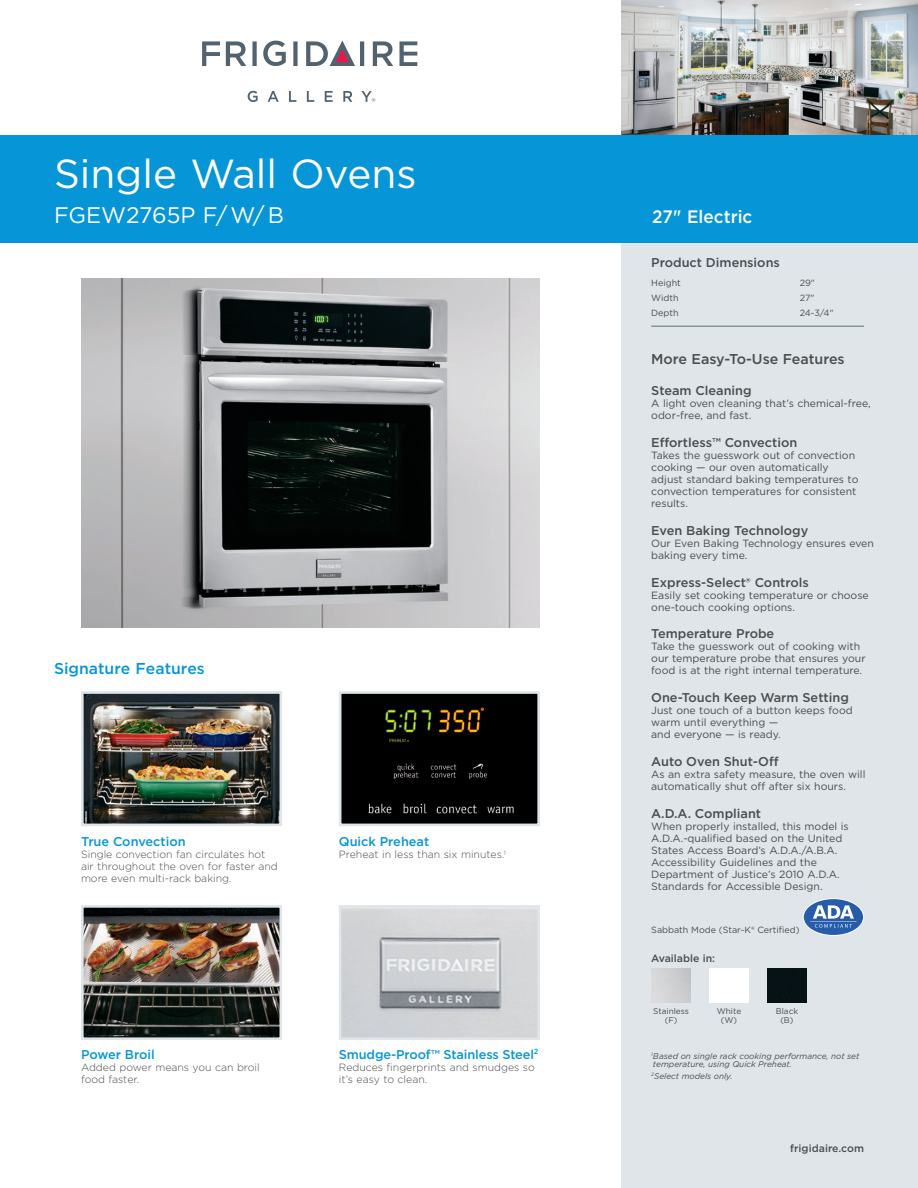
<style>
.page{position:relative;width:918px;height:1188px;background:#fff}
.page>*{position:absolute;margin:0;border:0;box-sizing:border-box;transform-origin:0 0}
.t1{font:40.5px "Gotham";color:#fff}
.t2{font:22.5px "Gotham";color:#fff}
.t3{font:500 18px "Gotham";color:#fff;scale:.95 1}
.t4{font:500 15.75px "Gotham";color:#0696d7}
.t5{font:500 14.25px "Gotham";color:#4b4c4d}
.t6{font:500 12.75px "Gotham";color:#4b4c4d}
.t7{font:500 12.75px "Gotham";letter-spacing:-.01em;color:#0696d7}
.t8{font:10.5px/12px "Gotham";color:#4b4c4d}
.t9{font:300 10.5px/12px "Gotham";color:#4b4c4d}
.t10{font:500 10.5px "Gotham";color:#4b4c4d}
.t11{font:9px "Gotham";color:#4b4c4d}
.t12{font:italic 8.25px/8.2px "Gotham";color:#4b4c4d}
.t13{font:8.25px/9px "Gotham";color:#4b4c4d;text-align:center}
</style>
<div class="page">
<img style="left:82px;top:278px;width:457px;height:350px">
<div style="left:621px;top:0;width:297px;height:1188px;background:#dfe5e9"></div>
<hr style="left:651px;top:326px;width:213px;height:1px;background:#5b6f7b">
<img style="left:621px;top:0;width:297px;height:135px">
<div style="left:0;top:135px;width:918px;height:108px;background:#0696d7"></div>
<svg style="left:248px;top:91px;width:10px;height:11px"></svg>
<svg style="left:268px;top:91px;width:11px;height:11px"></svg>
<svg style="left:289px;top:91px;width:7px;height:11px"></svg>
<svg style="left:307px;top:91px;width:7px;height:11px"></svg>
<svg style="left:325px;top:91px;width:8px;height:11px"></svg>
<svg style="left:343px;top:91px;width:9px;height:11px"></svg>
<svg style="left:263px;top:41px;width:23px;height:25px"></svg>
<svg style="left:400px;top:41px;width:17px;height:25px"></svg>
<svg style="left:202px;top:41px;width:18px;height:25px"></svg>
<svg style="left:226px;top:41px;width:20px;height:25px"></svg>
<svg style="left:252px;top:41px;width:5px;height:25px"></svg>
<svg style="left:293px;top:41px;width:5px;height:25px"></svg>
<svg style="left:373px;top:41px;width:20px;height:25px"></svg>
<svg style="left:306px;top:40px;width:58px;height:26px"></svg>
<svg style="left:361px;top:91px;width:14px;height:11px"></svg>
<div style="left:709px;top:968px;width:40px;height:35px;background:#fff"></div>
<img style="left:767px;top:968px;width:40px;height:35px">
<img style="left:85px;top:909px;width:193px;height:127px">
<div style="left:81px;top:905px;width:201px;height:135px;border:3px solid #dfe5e9"></div>
<img style="left:343px;top:695px;width:193px;height:127px">
<div style="left:339px;top:691px;width:201px;height:135px;border:3px solid #dfe5e9"></div>
<img style="left:85px;top:695px;width:193px;height:127px">
<div style="left:81px;top:691px;width:201px;height:135px;border:3px solid #dfe5e9"></div>
<svg style="left:804px;top:899px;width:59px;height:36px"></svg>
<img style="left:343px;top:909px;width:193px;height:127px">
<div style="left:339px;top:905px;width:201px;height:135px;border:3px solid #dfe5e9"></div>
<h1 class="t1" style="left:54px;top:147px;width:364px">Single Wall Ovens</h1>
<h2 class="t2" style="left:54px;top:201px;width:231px">FGEW2765P F/ W/ B</h2>
<h3 class="t4" style="left:54px;top:658px;width:152px">Signature Features</h3>
<p class="t7" style="left:81px;top:833px;width:106px">True Convection</p>
<p class="t9" style="left:81px;top:848px;width:198px">Single convection fan circulates hot air throughout the oven for faster and more even multi-rack baking.</p>
<p class="t7" style="left:339px;top:833px;width:92px">Quick Preheat</p>
<p class="t9" style="left:339px;top:848px;width:169px">Preheat in less than six minutes.<sup>1</sup></p>
<p class="t7" style="left:81px;top:1046px;width:75px">Power Broil</p>
<p class="t9" style="left:81px;top:1061px;width:180px">Added power means you can broil food faster.</p>
<p class="t7" style="left:339px;top:1046px;width:201px">Smudge-Proof™ Stainless Steel<sup>2</sup></p>
<p class="t9" style="left:339px;top:1061px;width:197px">Reduces fingerprints and smudges so it’s easy to clean.</p>
<h3 class="t3" style="left:652px;top:205px;width:107px">27" Electric</h3>
<p class="t6" style="left:651px;top:254px;width:130px">Product Dimensions</p>
<p class="t11" style="left:651px;top:277px;width:31px">Height</p>
<p class="t11" style="left:800px;top:277px;width:17px">29"</p>
<p class="t11" style="left:651px;top:292px;width:29px">Width</p>
<p class="t11" style="left:800px;top:292px;width:16px">27"</p>
<p class="t11" style="left:651px;top:307px;width:29px">Depth</p>
<p class="t11" style="left:800px;top:307px;width:35px">24-3/4"</p>
<h3 class="t5" style="left:651px;top:349px;width:195px">More Easy-To-Use Features</h3>
<p class="t6" style="left:651px;top:383px;width:102px">Steam Cleaning</p>
<p class="t8" style="left:651px;top:397px;width:221px">A light oven cleaning that’s chemical-free, odor-free, and fast.</p>
<p class="t6" style="left:651px;top:434px;width:148px">Effortless™ Convection</p>
<p class="t8" style="left:651px;top:449px;width:209px">Takes the guesswork out of convection cooking — our oven automatically adjust standard baking temperatures to convection temperatures for consistent results.</p>
<p class="t6" style="left:651px;top:522px;width:159px">Even Baking Technology</p>
<p class="t8" style="left:651px;top:537px;width:224px">Our Even Baking Technology ensures even baking every time.</p>
<p class="t6" style="left:651px;top:574px;width:159px">Express-Select® Controls</p>
<p class="t8" style="left:651px;top:589px;width:219px">Easily set cooking temperature or choose one-touch cooking options.</p>
<p class="t6" style="left:651px;top:626px;width:125px">Temperature Probe</p>
<p class="t8" style="left:651px;top:640px;width:216px">Take the guesswork out of cooking with our temperature probe that ensures your food is at the right internal temperature.</p>
<p class="t6" style="left:651px;top:689px;width:199px">One-Touch Keep Warm Setting</p>
<p class="t8" style="left:651px;top:704px;width:203px">Just one touch of a button keeps food warm until everything —<br>and everyone — is ready.</p>
<p class="t6" style="left:651px;top:753px;width:129px">Auto Oven Shut-Off</p>
<p class="t8" style="left:651px;top:768px;width:216px">As an extra safety measure, the oven will automatically shut off after six hours.</p>
<p class="t6" style="left:651px;top:805px;width:111px">A.D.A. Compliant</p>
<p class="t8" style="left:651px;top:820px;width:199px">When properly installed, this model is A.D.A.-qualified based on the United States Access Board’s A.D.A./A.B.A.<br>Accessibility Guidelines and the Department of Justice’s 2010 A.D.A.<br>Standards for Accessible Design.</p>
<p class="t11" style="left:651px;top:925px;width:150px">Sabbath Mode (Star-K® Certified)</p>
<p class="t10" style="left:651px;top:952px;width:65px">Available in:</p>
<p class="t13" style="left:653px;top:1006px;width:37px">Stainless (F)</p>
<p class="t13" style="left:717px;top:1006px;width:26px">White (W)</p>
<p class="t13" style="left:776px;top:1006px;width:24px">Black (B)</p>
<p class="t12" style="left:651px;top:1052px;width:210px"><sup>1</sup>Based on single rack cooking performance, not set temperature, using Quick Preheat.</p>
<p class="t12" style="left:651px;top:1071px;width:83px"><sup>2</sup>Select models only.</p>
<p class="t10" style="left:790px;top:1141px;width:75px">frigidaire.com</p>
</div>
